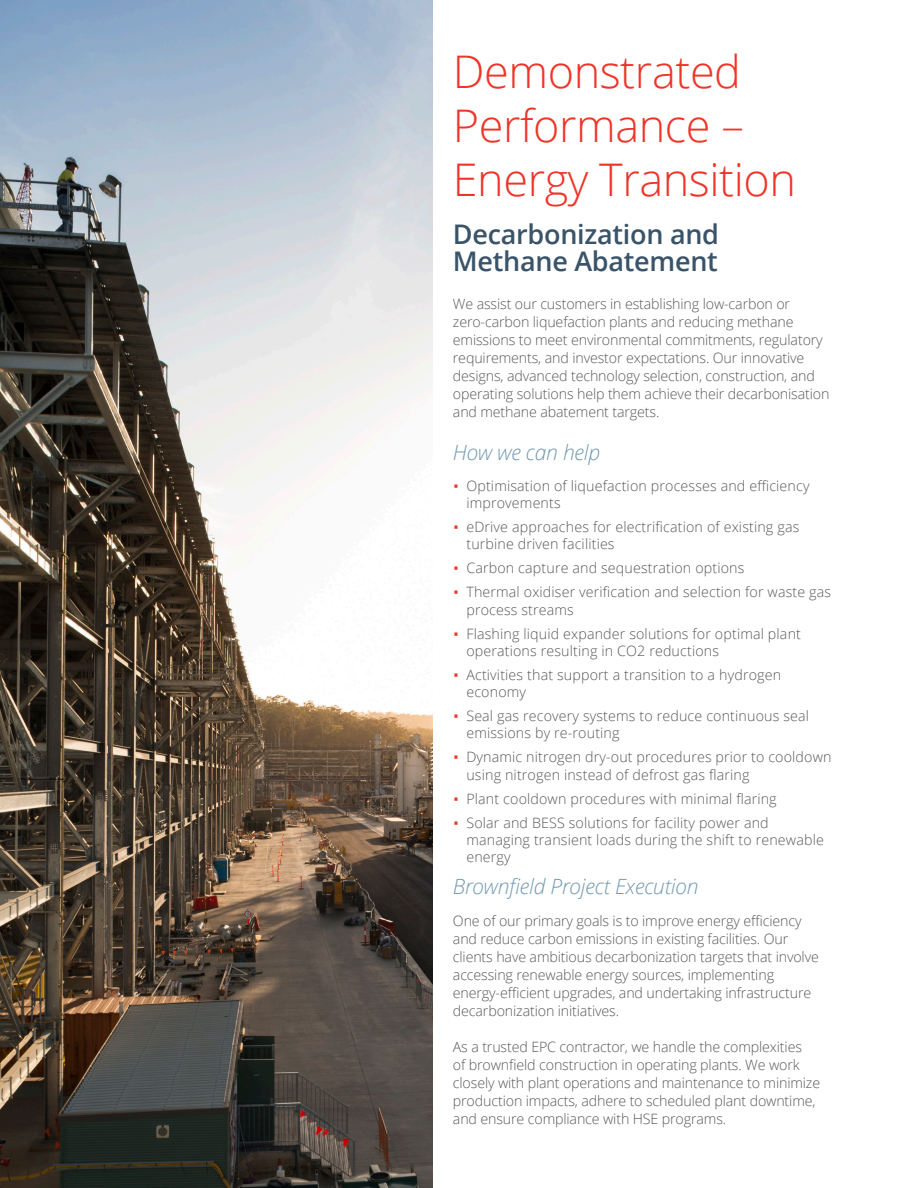
<style>
.page{position:relative;width:918px;height:1188px;background:#fff}
.page>*{position:absolute;margin:0;border:0;box-sizing:border-box;transform-origin:0 0}
.Inside_Headline{font:300 45px/54px "Open Sans";letter-spacing:-.01em;color:#ee3529}
.Inside_Subhead{font:600 27px/27px "Open Sans";letter-spacing:-.01em;color:#395369}
.Inside_Subhead_Regular{font:italic 300 21px "Open Sans";letter-spacing:-.01em;color:#7199b1}
.Body_Copy{font:300 14.25px/18px "Open Sans";letter-spacing:-.01em;color:#57585a}
.Body_Copy-2{font:300 14.25px/17.2px "Open Sans";letter-spacing:.01em;color:#57585a}
</style>
<div class="page">
<img style="left:0;top:0;width:433px;height:1188px">
<p class="Inside_Headline" style="left:453px;top:44px;width:345px">Demonstrated<br>Performance –<br>Energy Transition</p>
<p class="Inside_Subhead" style="left:453px;top:220px;width:268px">Decarbonization and<br>Methane Abatement</p>
<p class="Body_Copy" style="left:453px;top:294px;width:378px">We assist our customers in establishing low-carbon or zero-carbon liquefaction plants and reducing methane emissions to meet environmental commitments, regulatory requirements, and investor expectations. Our innovative designs, advanced technology selection, construction, and operating solutions help them achieve their decarbonisation and methane abatement targets.</p>
<p class="Inside_Subhead_Regular" style="left:453px;top:438px;width:149px">How we can help</p>
<p class="Body_Copy-2" style="left:466px;top:477px;width:345px">Optimisation of liquefaction processes and efficiency improvements</p>
<p class="Body_Copy-2" style="left:466px;top:518px;width:334px">eDrive approaches for electrification of existing gas turbine driven facilities</p>
<p class="Body_Copy-2" style="left:466px;top:559px;width:280px">Carbon capture and sequestration options</p>
<p class="Body_Copy-2" style="left:466px;top:583px;width:366px">Thermal oxidiser verification and selection for waste gas process streams</p>
<p class="Body_Copy-2" style="left:466px;top:624px;width:336px">Flashing liquid expander solutions for optimal plant operations resulting in CO2 reductions</p>
<p class="Body_Copy-2" style="left:466px;top:666px;width:316px">Activities that support a transition to a hydrogen economy</p>
<p class="Body_Copy-2" style="left:466px;top:707px;width:344px">Seal gas recovery systems to reduce continuous seal emissions by re-routing</p>
<p class="Body_Copy-2" style="left:466px;top:748px;width:367px">Dynamic nitrogen dry-out procedures prior to cooldown using nitrogen instead of defrost gas flaring</p>
<p class="Body_Copy-2" style="left:466px;top:789px;width:312px">Plant cooldown procedures with minimal flaring</p>
<p class="Body_Copy-2" style="left:466px;top:813px;width:359px">Solar and BESS solutions for facility power and managing transient loads during the shift to renewable energy</p>
<p class="Inside_Subhead_Regular" style="left:453px;top:872px;width:247px">Brownfield Project Execution</p>
<p class="Body_Copy" style="left:453px;top:911px;width:368px">One of our primary goals is to improve energy efficiency and reduce carbon emissions in existing facilities. Our clients have ambitious decarbonization targets that involve accessing renewable energy sources, implementing energy-efficient upgrades, and undertaking infrastructure decarbonization initiatives.</p>
<p class="Body_Copy" style="left:453px;top:1037px;width:369px">As a trusted EPC contractor, we handle the complexities<br>of brownfield construction in operating plants. We work closely with plant operations and maintenance to minimize production impacts, adhere to scheduled plant downtime, and ensure compliance with HSE programs.</p>
</div>
